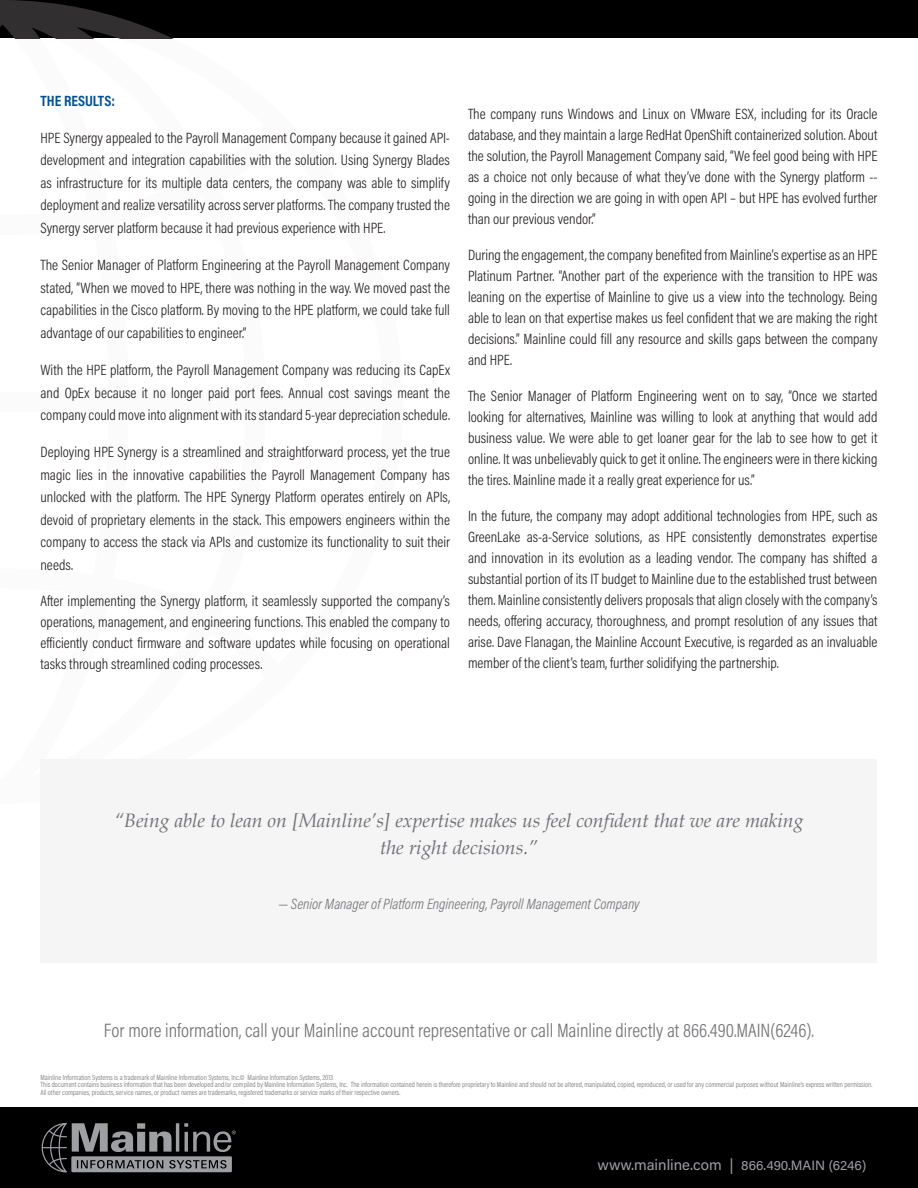
<style>
.page{position:relative;width:918px;height:1188px;background:#fff}
.page>*{position:absolute;margin:0;border:0;box-sizing:border-box;transform-origin:0 0}
.t1{font:300 19.5px "Acumin Pro Cond";color:#717074}
.t2{font:italic 19.5px/27px "Book Antiqua";color:#717074;text-align:center}
.t3{font:300 15px/21px "Acumin Pro Cond";color:#231f20;text-align:justify}
.t4{font:italic 300 15px "Acumin Pro Cond";color:#717074}
.t5{font:700 15px "Acumin Pro Cond";color:#005294}
.t6{font:13.5px "Acumin Pro";color:#9d9fa2}
.t7{font:300 7.5px/7.5px "Acumin Pro Cond";color:#717074}
.s1{font-size:15px}
</style>
<div class="page">
<div style="left:0;top:1107px;width:918px;height:81px;background:#000001"></div>
<div style="left:0;top:0;width:918px;height:38px;background:#000001"></div>
<svg style="left:42px;top:1123px;width:194px;height:49px"></svg>
<svg style="left:0;top:0;width:171px;height:38px"></svg>
<div style="left:40px;top:760px;width:838px;height:203px;background:#f5f5f6"></div>
<p class="t5" style="left:40px;top:90px;width:76px">THE RESULTS:</p>
<p class="t3" style="left:40px;top:126px;width:411px;line-height:22.5px">HPE Synergy appealed to the Payroll Management Company because it gained API&shy;development and integration capabilities with the solution. Using Synergy Blades as infrastructure for its multiple data centers, the company was able to simplify deployment and realize versatility across server platforms. The company trusted the Synergy server platform because it had previous experience with HPE.</p>
<p class="t3" style="left:40px;top:254px;width:411px;line-height:22.5px">The Senior Manager of Platform Engineering at the Payroll Management Company stated, “When we moved to HPE, there was nothing in the way. We moved past the capabilities in the Cisco platform. By moving to the HPE platform, we could take full advantage of our capabilities to engineer.”</p>
<p class="t3" style="left:40px;top:358px;width:411px;line-height:22.5px">With the HPE platform, the Payroll Management Company was reducing its CapEx and OpEx because it no longer paid port fees. Annual cost savings meant the company could move into alignment with its standard 5-year depreciation schedule.</p>
<p class="t3" style="left:40px;top:441px;width:411px;line-height:22.5px">Deploying HPE Synergy is a streamlined and straightforward process, yet the true magic lies in the innovative capabilities the Payroll Management Company has unlocked with the platform. The HPE Synergy Platform operates entirely on APIs, devoid of proprietary elements in the stack. This empowers engineers within the company to access the stack via APIs and customize its functionality to suit their needs.</p>
<p class="t3" style="left:40px;top:590px;width:411px">After implementing the Synergy platform, it seamlessly supported the company’s operations, management, and engineering functions. This enabled the company to efficiently conduct firmware and software updates while focusing on operational tasks through streamlined coding processes.</p>
<p class="t3" style="left:468px;top:103px;width:411px">The company runs Windows and Linux on VMware ESX, including for its Oracle database, and they maintain a large RedHat OpenShift containerized solution. About the solution, the Payroll Management Company said, “We feel good being with HPE as a choice not only because of what they’ve done with the Synergy platform -- going in the direction we are going in with open API – but HPE has evolved further than our previous vendor.”</p>
<p class="t3" style="left:468px;top:244px;width:411px">During the engagement, the company benefited from Mainline’s expertise as an HPE Platinum Partner. “Another part of the experience with the transition to HPE was leaning on the expertise of Mainline to give us a view into the technology. Being able to lean on that expertise makes us feel confident that we are making the right decisions.” Mainline could fill any resource and skills gaps between the company and HPE.</p>
<p class="t3" style="left:468px;top:385px;width:411px">The Senior Manager of Platform Engineering went on to say, “Once we started looking for alternatives, Mainline was willing to look at anything that would add business value. We were able to get loaner gear for the lab to see how to get it online. It was unbelievably quick to get it online. The engineers were in there kicking the tires. Mainline made it a really great experience for us.”</p>
<p class="t3" style="left:468px;top:505px;width:411px">In the future, the company may adopt additional technologies from HPE, such as GreenLake as-a-Service solutions, as HPE consistently demonstrates expertise and innovation in its evolution as a leading vendor. The company has shifted a substantial portion of its IT budget to Mainline due to the established trust between them. Mainline consistently delivers proposals that align closely with the company’s needs, offering accuracy, thoroughness, and prompt resolution of any issues that arise. Dave Flanagan, the Mainline Account Executive, is regarded as an invaluable member of the client’s team, further solidifying the partnership.</p>
<h1 class="t2" style="left:114px;top:808px;width:691px">“Being able to lean on [Mainline’s] expertise makes us feel confident that we are making the right decisions.”</h1>
<p class="t4" style="left:278px;top:894px;width:363px">— Senior Manager of Platform Engineering, Payroll Management Company</p>
<h1 class="t1" style="left:104px;top:1018px;width:712px">For more information, call your Mainline account representative or call Mainline directly at 866.490.MAIN(6246).</h1>
<p class="t7" style="left:40px;top:1073px;width:833px">Mainline Information Systems is a trademark of Mainline Information Systems, Inc.© Mainline Information Systems, 2013<br>This document contains business information that has been developed and/or compiled by Mainline Information Systems, Inc. The information contained herein is therefore proprietary to Mainline and should not be altered, manipulated, copied, reproduced, or used for any commercial purposes without Mainline’s express written permission.<br>All other companies, products, service names, or product names are trademarks, registered trademarks or service marks of their respective owners.</p>
<p class="t6" style="left:598px;top:1156px;width:270px"><span class="s1">www.mainline.com |</span> 866.490.MAIN (6246)</p>
</div>
